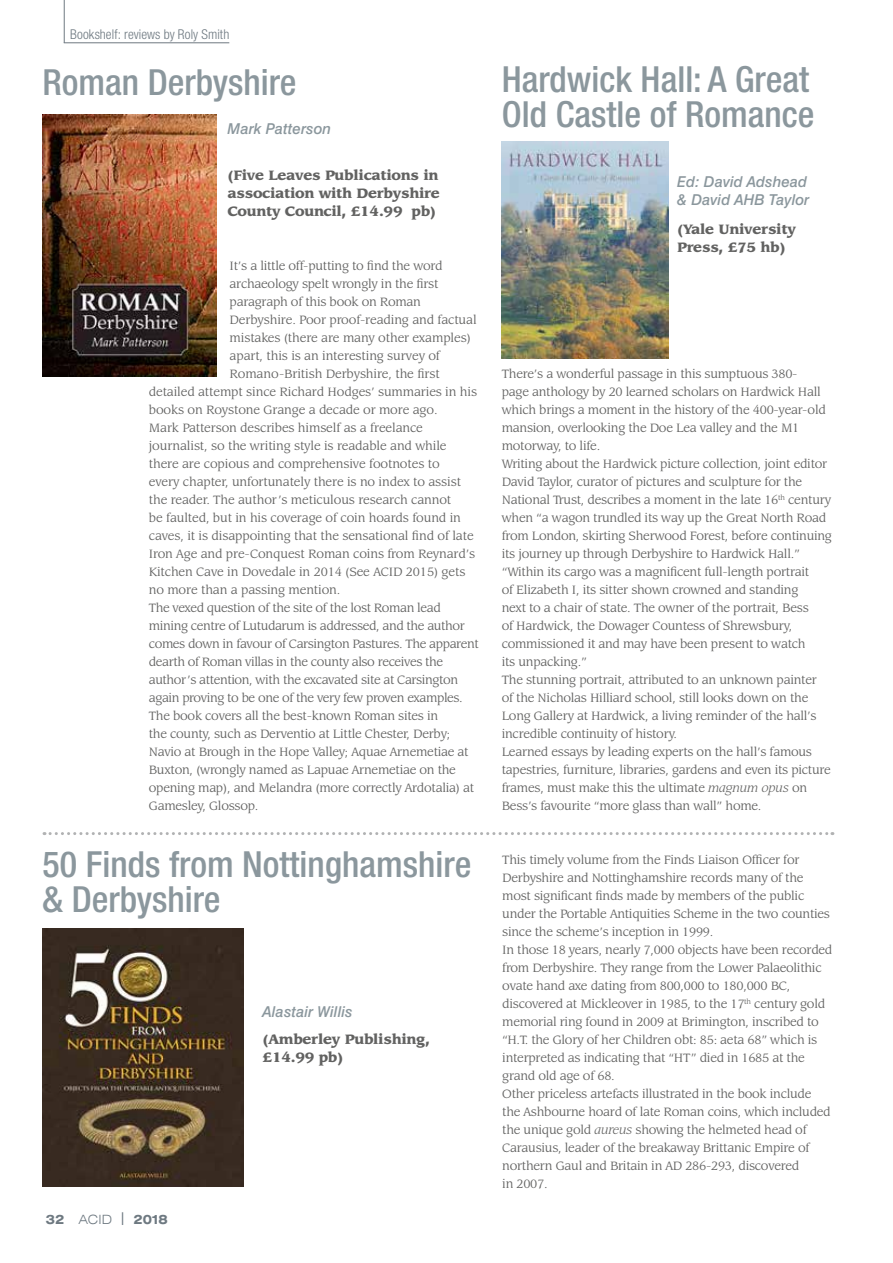
<style>
.page{position:relative;width:893px;height:1263px;background:#fff}
.page>*{position:absolute;margin:0;border:0;box-sizing:border-box;transform-origin:0 0}
.t1{font:500 condensed 36px/34.5px "Helvetica Neue";color:#8b979d}
.t2{font:900 15px/18px "Leawood IT Cby BT";letter-spacing:-.02em;color:#626261}
.t3{font:italic 500 15px/18px "Swiss 721 BT";color:#8b979d}
.t4{font:300 condensed 13.5px "Helvetica Neue";letter-spacing:.005em;color:#6e7981}
.t5{font:13.35px/18px "Leawood IT Cby BT";letter-spacing:-.02em;color:#626261}
.t6{font:700 expanded 12.75px "Swiss 721 BT";letter-spacing:-.05em;color:#6e7981}
.s1{font-weight:300}
.s2{font-family:"Lubalin Graph IT Cby BT";font-weight:500;font-stretch:normal}
.s3{font-style:italic}
</style>
<div class="page">
<hr style="left:64px;top:42px;width:165px;height:1px;background:#6e7981">
<hr style="left:64px;top:0;width:1px;height:43px;background:#6e7981">
<img style="left:43px;top:115px;width:174px;height:261px">
<img style="left:502px;top:141px;width:166px;height:217px">
<svg style="left:44px;top:832px;width:789px;height:3px"></svg>
<img style="left:43px;top:929px;width:201px;height:257px">
<p class="t4" style="left:70px;top:26px;width:161px">Bookshelf: reviews by Roly Smith</p>
<h1 class="t1" style="left:43px;top:65px;width:255px">Roman Derbyshire</h1>
<p class="t3" style="left:227px;top:120px;width:105px">Mark Patterson</p>
<p class="t2" style="left:227px;top:166px;width:214px;text-align:justify">(Five Leaves Publications in association with Derbyshire County Council, £14.99 pb)</p>
<p class="t5" style="left:230px;top:257px;width:215px">It’s a little off-putting to find the word</p>
<p class="t5" style="left:230px;top:275px;width:210px">archaeology spelt wrongly in the first</p>
<p class="t5" style="left:230px;top:293px;width:193px">paragraph of this book on Roman</p>
<p class="t5" style="left:230px;top:311px;width:249px">Derbyshire. Poor proof-reading and factual</p>
<p class="t5" style="left:230px;top:329px;width:243px">mistakes (there are many other examples)</p>
<p class="t5" style="left:230px;top:347px;width:212px">apart, this is an interesting survey of</p>
<p class="t5" style="left:230px;top:365px;width:212px">Romano-British Derbyshire, the first</p>
<p class="t5" style="left:149px;top:383px;width:330px">detailed attempt since Richard Hodges’ summaries in his</p>
<p class="t5" style="left:149px;top:401px;width:290px">books on Roystone Grange a decade or more ago.</p>
<p class="t5" style="left:149px;top:419px;width:276px">Mark Patterson describes himself as a freelance</p>
<p class="t5" style="left:149px;top:437px;width:299px">journalist, so the writing style is readable and while</p>
<p class="t5" style="left:149px;top:455px;width:292px">there are copious and comprehensive footnotes to</p>
<p class="t5" style="left:149px;top:473px;width:314px">every chapter, unfortunately there is no index to assist</p>
<p class="t5" style="left:149px;top:491px;width:304px">the reader. The author’s meticulous research cannot</p>
<p class="t5" style="left:149px;top:509px;width:314px">be faulted, but in his coverage of coin hoards found in</p>
<p class="t5" style="left:149px;top:527px;width:326px">caves, it is disappointing that the sensational find of late</p>
<p class="t5" style="left:149px;top:545px;width:328px">Iron Age and pre-Conquest Roman coins from Reynard’s</p>
<p class="t5" style="left:149px;top:563px;width:318px">Kitchen Cave in Dovedale in 2014 (See ACID 2015) gets</p>
<p class="t5" style="left:149px;top:581px;width:193px">no more than a passing mention.</p>
<p class="t5" style="left:149px;top:599px;width:293px">The vexed question of the site of the lost Roman lead</p>
<p class="t5" style="left:149px;top:617px;width:317px">mining centre of Lutudarum is addressed, and the author</p>
<p class="t5" style="left:149px;top:635px;width:332px">comes down in favour of Carsington Pastures. The apparent</p>
<p class="t5" style="left:149px;top:653px;width:296px">dearth of Roman villas in the county also receives the</p>
<p class="t5" style="left:149px;top:671px;width:311px">author’s attention, with the excavated site at Carsington</p>
<p class="t5" style="left:149px;top:689px;width:315px">again proving to be one of the very few proven examples.</p>
<p class="t5" style="left:149px;top:707px;width:291px">The book covers all the best-known Roman sites in</p>
<p class="t5" style="left:149px;top:725px;width:303px">the county, such as Derventio at Little Chester, Derby;</p>
<p class="t5" style="left:149px;top:743px;width:321px">Navio at Brough in the Hope Valley; Aquae Arnemetiae at</p>
<p class="t5" style="left:149px;top:761px;width:309px">Buxton, (wrongly named as Lapuae Arnemetiae on the</p>
<p class="t5" style="left:149px;top:779px;width:327px">opening map), and Melandra (more correctly Ardotalia) at</p>
<p class="t5" style="left:149px;top:797px;width:111px">Gamesley, Glossop.</p>
<h1 class="t1" style="left:43px;top:847px;width:430px">50 Finds from Nottinghamshire &amp; Derbyshire</h1>
<p class="t6" style="left:46px;top:1211px;width:124px">32 <span class="s1">ACID</span> <span class="s2">|</span> 2018</p>
<p class="t3" style="left:263px;top:1002px;width:91px">Alastair Willis</p>
<p class="t2" style="left:263px;top:1030px;width:169px">(Amberley Publishing, £14.99 pb)</p>
<h1 class="t1" style="left:502px;top:62px;width:314px">Hardwick Hall: A Great<br>Old Castle of Romance</h1>
<p class="t3" style="left:677px;top:173px;width:134px">Ed: David Adshead &amp; David AHB Taylor</p>
<p class="t2" style="left:677px;top:220px;width:120px">(Yale University<br>Press, £75 hb)</p>
<p class="t5" style="left:502px;top:365px;width:332px">There’s a wonderful passage in this sumptuous 380-<br>page anthology by 20 learned scholars on Hardwick Hall which brings a moment in the history of the 400-year-old mansion, overlooking the Doe Lea valley and the M1 motorway, to life.<br>Writing about the Hardwick picture collection, joint editor David Taylor, curator of pictures and sculpture for the National Trust, describes a moment in the late 16<sup>th</sup> century when “a wagon trundled its way up the Great North Road from London, skirting Sherwood Forest, before continuing its journey up through Derbyshire to Hardwick Hall.” “Within its cargo was a magnificent full-length portrait<br>of Elizabeth I, its sitter shown crowned and standing<br>next to a chair of state. The owner of the portrait, Bess<br>of Hardwick, the Dowager Countess of Shrewsbury, commissioned it and may have been present to watch<br>its unpacking.”<br>The stunning portrait, attributed to an unknown painter<br>of the Nicholas Hilliard school, still looks down on the Long Gallery at Hardwick, a living reminder of the hall’s incredible continuity of history.<br>Learned essays by leading experts on the hall’s famous tapestries, furniture, libraries, gardens and even its picture frames, must make this the ultimate <span class="s3">magnum opus</span> on Bess’s favourite “more glass than wall” home.</p>
<p class="t5" style="left:502px;top:851px;width:332px">This timely volume from the Finds Liaison Officer for Derbyshire and Nottinghamshire records many of the most significant finds made by members of the public under the Portable Antiquities Scheme in the two counties since the scheme’s inception in 1999.<br>In those 18 years, nearly 7,000 objects have been recorded from Derbyshire. They range from the Lower Palaeolithic ovate hand axe dating from 800,000 to 180,000 BC, discovered at Mickleover in 1985, to the 17<sup>th</sup> century gold memorial ring found in 2009 at Brimington, inscribed to “H.T. the Glory of her Children obt: 85: aeta 68” which is interpreted as indicating that “HT” died in 1685 at the grand old age of 68.<br>Other priceless artefacts illustrated in the book include the Ashbourne hoard of late Roman coins, which included the unique gold <span class="s3">aureus</span> showing the helmeted head of Carausius, leader of the breakaway Brittanic Empire of northern Gaul and Britain in AD 286-293, discovered<br>in 2007.</p>
</div>
